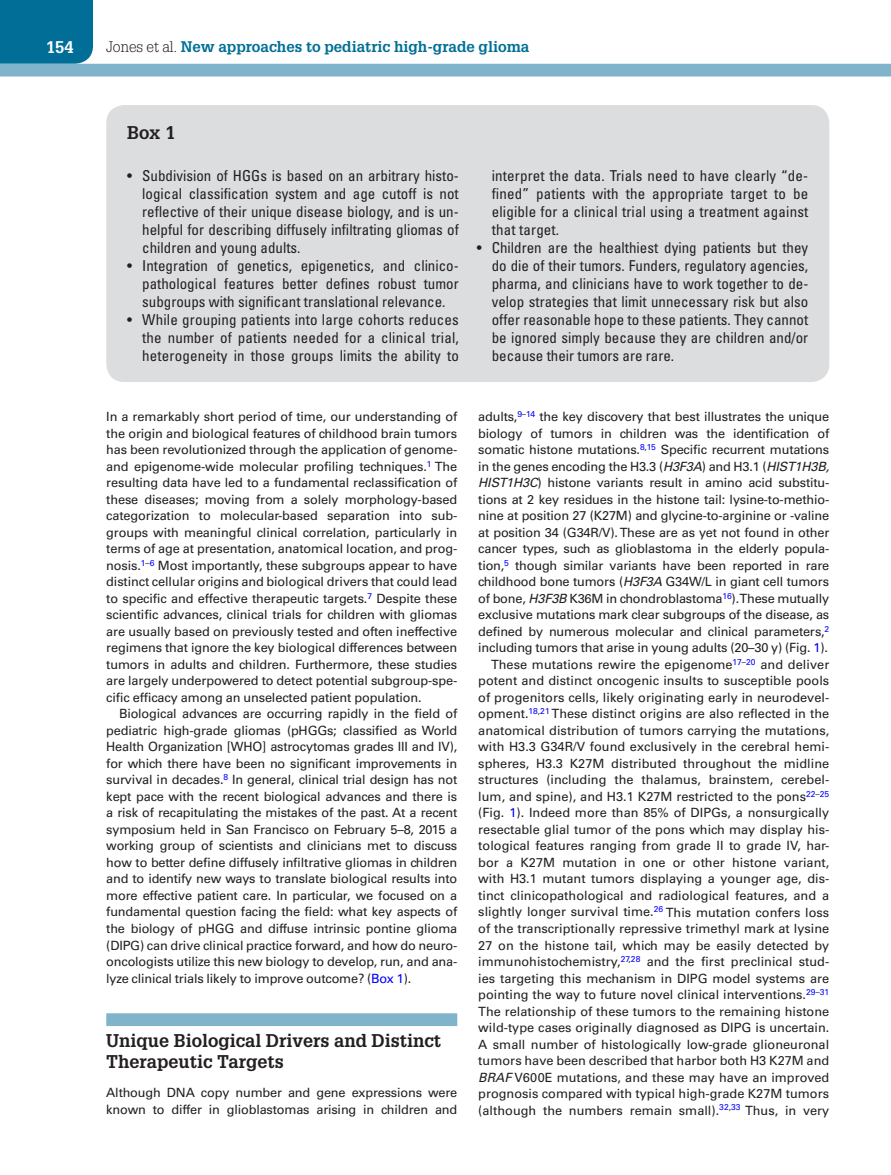
<style>
.page{position:relative;width:891px;height:1175px;background:#fff}
.page>*{position:absolute;margin:0;border:0;box-sizing:border-box;transform-origin:0 0}
.t1{font:700 18px/21px "Glypha LT Std";color:#231f20}
.t2{font:700 16.5px "Glypha LT Std";color:#fff}
.t3{font:condensed 15px/18px "Univers LT Std";color:#231f20;text-align:justify}
.t4{font:700 15px "Glypha LT Std";color:#006e96}
.t5{font:12.75px/16.5px "Univers LT Std";color:#231f20;text-align:justify}
.s1{font-weight:300;color:#231f20}
.s2{color:#00f}
.s3{font-style:italic}
</style>
<div class="page">
<div style="left:0;top:0;width:93px;height:64px;background:#006e96"></div>
<div style="left:0;top:64px;width:891px;height:12px;background:#7fb4ca"></div>
<div style="left:106px;top:1013px;width:351px;height:13px;background:#7fb4ca"></div>
<div style="left:106px;top:105px;width:723px;height:277px;background:#dcdddf;border-radius:18px"></div>
<p class="t2" style="left:46px;top:37px;width:29px">154</p>
<p class="t4" style="left:106px;top:37px;width:425px"><span class="s1">Jones et al.</span> New approaches to pediatric high-grade glioma</p>
<h1 class="t1" style="left:127px;top:122px;width:50px">Box 1</h1>
<p class="t3" style="left:142px;top:166px;width:318px;text-indent:-15px">• Subdivision of HGGs is based on an arbitrary histo&shy;logical classification system and age cutoff is not reflective of their unique disease biology, and is un&shy;helpful for describing diffusely infiltrating gliomas of children and young adults.</p>
<p class="t3" style="left:142px;top:256px;width:318px;text-indent:-15px">• Integration of genetics, epigenetics, and clinico&shy;pathological features better defines robust tumor subgroups with significant translational relevance.</p>
<p class="t3" style="left:142px;top:310px;width:318px;text-indent:-15px">• While grouping patients into large cohorts reduces the number of patients needed for a clinical trial, heterogeneity in those groups limits the ability to</p>
<p class="t3" style="left:492px;top:166px;width:318px">interpret the data. Trials need to have clearly “de&shy;fined” patients with the appropriate target to be eligible for a clinical trial using a treatment against that target.</p>
<p class="t3" style="left:492px;top:238px;width:318px;text-indent:-15px">• Children are the healthiest dying patients but they do die of their tumors. Funders, regulatory agencies, pharma, and clinicians have to work together to de&shy;velop strategies that limit unnecessary risk but also offer reasonable hope to these patients. They cannot be ignored simply because they are children and/or because their tumors are rare.</p>
<p class="t5" style="left:106px;top:408px;width:353px">In a remarkably short period of time, our understanding of the origin and biological features of childhood brain tumors has been revolutionized through the application of genome&shy;and epigenome-wide molecular profiling techniques.<sup>1</sup> The resulting data have led to a fundamental reclassification of these diseases; moving from a solely morphology-based categorization to molecular-based separation into sub&shy;groups with meaningful clinical correlation, particularly in terms of age at presentation, anatomical location, and prog&shy;nosis.<sup>1</sup><sup>–</sup><sup>6</sup> Most importantly, these subgroups appear to have distinct cellular origins and biological drivers that could lead to specific and effective therapeutic targets.<sup>7</sup> Despite these scientific advances, clinical trials for children with gliomas are usually based on previously tested and often ineffective regimens that ignore the key biological differences between tumors in adults and children. Furthermore, these studies are largely underpowered to detect potential subgroup-spe&shy;cific efficacy among an unselected patient population.</p>
<p class="t5" style="left:106px;top:705px;width:353px;text-indent:13px">Biological advances are occurring rapidly in the field of pediatric high-grade gliomas (pHGGs; classified as World Health Organization [WHO] astrocytomas grades III and IV), for which there have been no significant improvements in survival in decades.<sup>8</sup> In general, clinical trial design has not kept pace with the recent biological advances and there is a risk of recapitulating the mistakes of the past. At a recent symposium held in San Francisco on February 5–8, 2015 a working group of scientists and clinicians met to discuss how to better define diffusely infiltrative gliomas in children and to identify new ways to translate biological results into more effective patient care. In particular, we focused on a fundamental question facing the field: what key aspects of the biology of pHGG and diffuse intrinsic pontine glioma (DIPG) can drive clinical practice forward, and how do neuro&shy;oncologists utilize this new biology to develop, run, and ana&shy;lyze clinical trials likely to improve outcome? (<span class="s2">Box 1</span>).</p>
<h1 class="t1" style="left:106px;top:1029px;width:337px">Unique Biological Drivers and Distinct<br>Therapeutic Targets</h1>
<p class="t5" style="left:106px;top:1084px;width:353px">Although DNA copy number and gene expressions were known to differ in glioblastomas arising in children and</p>
<p class="t5" style="left:478px;top:408px;width:353px;text-align:right">adults,<sup>9</sup><sup>–</sup><sup>14</sup> the key discovery that best illustrates the unique biology of tumors in children was the identification of somatic histone mutations.<sup>8</sup><sup>,</sup><sup>15</sup> Specific recurrent mutations in the genes encoding the H3.3 (<span class="s3">H3F3A</span>) and H3.1 (<span class="s3">HIST1H3B, HIST1H3C</span>) histone variants result in amino acid substitu&shy;tions at 2 key residues in the histone tail: lysine-to-methio&shy;nine at position 27 (K27M) and glycine-to-arginine or -valine at position 34 (G34R/V). These are as yet not found in other cancer types, such as glioblastoma in the elderly popula&shy;tion,<sup>5</sup> though similar variants have been reported in rare childhood bone tumors (<span class="s3">H3F3A</span> G34W/L in giant cell tumors of bone, <span class="s3">H3F3B</span> K36M in chondroblastoma<sup>16</sup>). These mutually exclusive mutations mark clear subgroups of the disease, as defined by numerous molecular and clinical parameters,<sup>2 </sup>including tumors that arise in young adults (20–30 y) (Fig. <span class="s2">1</span>).<br>These mutations rewire the epigenome<sup>17</sup><sup>–</sup><sup>20</sup> and deliver potent and distinct oncogenic insults to susceptible pools of progenitors cells, likely originating early in neurodevel&shy;opment.<sup>18</sup><sup>,</sup><sup>21</sup> These distinct origins are also reflected in the anatomical distribution of tumors carrying the mutations, with H3.3 G34R/V found exclusively in the cerebral hemi&shy;spheres, H3.3 K27M distributed throughout the midline structures (including the thalamus, brainstem, cerebel&shy;lum, and spine), and H3.1 K27M restricted to the pons<sup>22</sup><sup>–</sup><sup>25 </sup>(Fig. <span class="s2">1</span>). Indeed more than 85% of DIPGs, a nonsurgically resectable glial tumor of the pons which may display his&shy;tological features ranging from grade II to grade IV, har&shy;bor a K27M mutation in one or other histone variant, with H3.1 mutant tumors displaying a younger age, dis&shy;tinct clinicopathological and radiological features, and a slightly longer survival time.<sup>26</sup> This mutation confers loss of the transcriptionally repressive trimethyl mark at lysine 27 on the histone tail, which may be easily detected by immunohistochemistry,<sup>27</sup><sup>,</sup><sup>28</sup> and the first preclinical stud&shy;ies targeting this mechanism in DIPG model systems are pointing the way to future novel clinical interventions.<sup>29</sup><sup>–</sup><sup>31<br></sup>The relationship of these tumors to the remaining histone wild-type cases originally diagnosed as DIPG is uncertain.<br>A small number of histologically low-grade glioneuronal tumors have been described that harbor both H3 K27M and <span class="s3">BRAF</span> V600E mutations, and these may have an improved prognosis compared with typical high-grade K27M tumors (although the numbers remain small).<sup>32</sup><sup>,</sup><sup>33</sup> Thus, in very</p>
</div>
